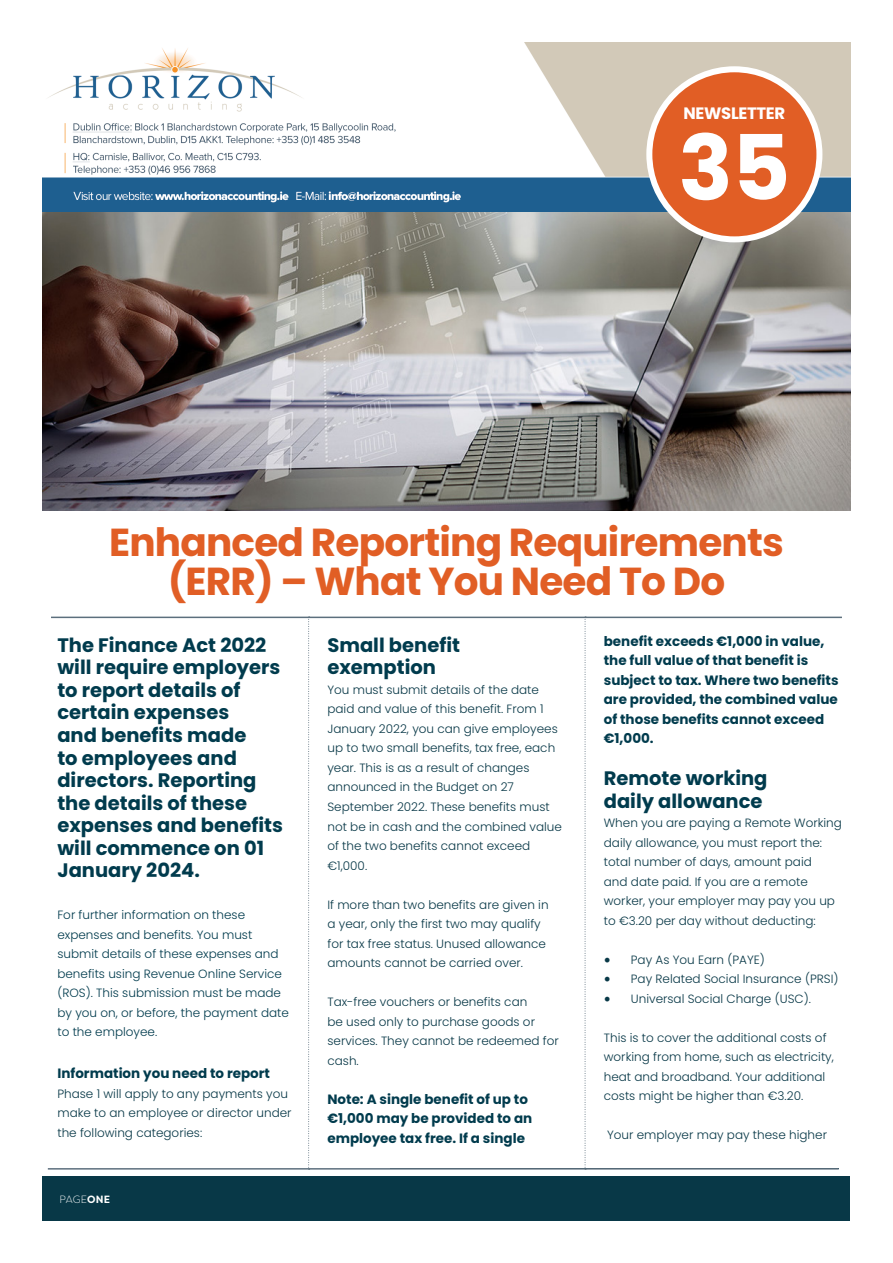
<style>
.page{position:relative;width:893px;height:1263px;background:#fff}
.page>*{position:absolute;margin:0;border:0;box-sizing:border-box;transform-origin:0 0}
.t1{font:700 90px "Poppins";color:#fff}
.t2{font:700 39px/39px "Poppins";letter-spacing:-.02em;color:#e15e25;text-align:center}
.t3{font:700 19.5px/22.5px "Poppins";color:#003b4d}
.t4{font:700 16.5px "Poppins";letter-spacing:-.02em;color:#fff}
.t5{font:700 13.5px/19.5px "Poppins";color:#003b4d}
.t6{font:300 12px/19.5px "Poppins";color:#083847}
.t7{font:300 12px/19.5px "Poppins";color:#003b4d}
.t8{font:300 10.5px "Filson Pro";color:#fff}
.s1{font-family:"Minion Pro";font-weight:400;font-size:18px}
.s2{font-weight:700}
</style>
<div class="page">
<img style="left:43px;top:43px;width:807px;height:467px">
<hr style="left:51px;top:617px;width:791px;height:1px;background:#5c6f7d">
<svg style="left:308px;top:618px;width:2px;height:552px"></svg>
<svg style="left:585px;top:618px;width:1px;height:552px"></svg>
<div style="left:43px;top:1176px;width:807px;height:44px;background:#083847"></div>
<hr style="left:48px;top:1168px;width:791px;height:1px;background:#5c6f7d">
<div style="left:649px;top:69px;width:170px;height:170px;background:#e15e25;border-radius:50%"></div>
<div style="left:646px;top:66px;width:176px;height:176px;border:6px solid #fff;border-radius:50%"></div>
<h3 class="t4" style="left:683px;top:104px;width:103px">NEWSLETTER</h3>
<h1 class="t1" style="left:678px;top:116px;width:114px">35</h1>
<h2 class="t2" style="left:109px;top:522px;width:676px">Enhanced Reporting Requirements (ERR) – What You Need To Do</h2>
<h3 class="t3" style="left:57px;top:634px;width:227px">The Finance Act 2022 will require employers to report details of certain expenses<br>and benefits made<br>to employees and directors. Reporting the details of these expenses and benefits will commence on 01<br>January 2024.</h3>
<p class="t7" style="left:57px;top:905px;width:233px">For further information on these expenses and benefits. You must submit details of these expenses and benefits using Revenue Online Service (ROS). This submission must be made by you on, or before, the payment date to the employee.</p>
<p class="t5" style="left:57px;top:1063px;width:214px">Information you need to report</p>
<p class="t6" style="left:57px;top:1084px;width:236px">Phase 1 will apply to any payments you make to an employee or director under the following categories:</p>
<p class="t5" style="left:604px;top:631px;width:236px">benefit exceeds €1,000 in value, the full value of that benefit is subject to tax. Where two benefits are provided, the combined value of those benefits cannot exceed €1,000.</p>
<h3 class="t3" style="left:604px;top:767px;width:165px">Remote working daily allowance</h3>
<p class="t6" style="left:604px;top:813px;width:240px">When you are paying a Remote Working daily allowance, you must report the: total number of days, amount paid<br>and date paid. If you are a remote worker, your employer may pay you up to €3.20 per day without deducting:</p>
<p class="t6" style="left:604px;top:950px;width:163px"><span class="s1">•</span> Pay As You Earn (PAYE)</p>
<p class="t6" style="left:604px;top:969px;width:236px"><span class="s1">•</span> Pay Related Social Insurance (PRSI)</p>
<p class="t6" style="left:604px;top:989px;width:209px"><span class="s1">•</span> Universal Social Charge (USC).</p>
<p class="t6" style="left:604px;top:1028px;width:232px">This is to cover the additional costs of working from home, such as electricity, heat and broadband. Your additional costs might be higher than €3.20.</p>
<p class="t6" style="left:607px;top:1125px;width:221px">Your employer may pay these higher</p>
<h3 class="t3" style="left:327px;top:634px;width:134px">Small benefit exemption</h3>
<p class="t6" style="left:327px;top:680px;width:236px">You must submit details of the date paid and value of this benefit. From 1<br>January 2022, you can give employees up to two small benefits, tax free, each year. This is as a result of changes announced in the Budget on 27<br>September 2022. These benefits must not be in cash and the combined value of the two benefits cannot exceed €1,000.</p>
<p class="t6" style="left:327px;top:895px;width:223px">If more than two benefits are given in a year, only the first two may qualify for tax free status. Unused allowance amounts cannot be carried over.</p>
<p class="t6" style="left:327px;top:992px;width:233px">Tax-free vouchers or benefits can<br>be used only to purchase goods or services. They cannot be redeemed for cash.</p>
<p class="t5" style="left:327px;top:1089px;width:206px">Note: A single benefit of up to €1,000 may be provided to an employee tax free. If a single</p>
<p class="t8" style="left:60px;top:1192px;width:52px">PAGE<span class="s2">ONE</span></p>
</div>
